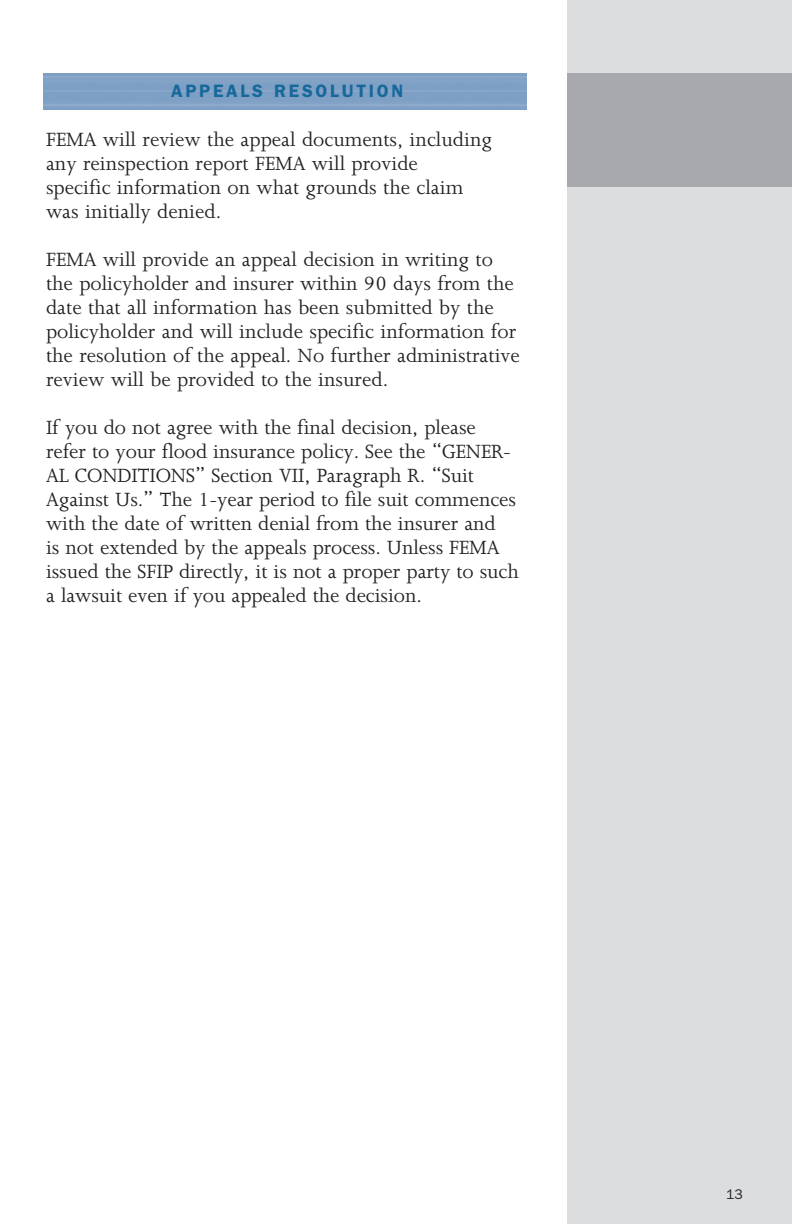
<style>
.page{position:relative;width:792px;height:1224px;background:#fff}
.page>*{position:absolute;margin:0;border:0;box-sizing:border-box;transform-origin:0 0}
.t1{font:22px/24px "Joanna MT Std";color:#231f20}
.t2{font:600 18px "ITC Franklin Gothic Std";letter-spacing:.15em;color:#16689b}
.t3{font:14px "ITC Franklin Gothic Std";color:#231f20}
</style>
<div class="page">
<div style="left:568px;top:0;width:224px;height:1224px;background:#dcdddf"></div>
<div style="left:568px;top:74px;width:224px;height:113px;background:#a8a9ad"></div>
<h1 class="t2" style="left:171px;top:80px;width:234px">APPEALS RESOLUTION</h1>
<p class="t1" style="left:46px;top:128px;width:448px">FEMA will review the appeal documents, including any reinspection report FEMA will provide<br>specific information on what grounds the claim was initially denied.</p>
<p class="t1" style="left:46px;top:248px;width:475px">FEMA will provide an appeal decision in writing to the policyholder and insurer within 90 days from the date that all information has been submitted by the policyholder and will include specific information for the resolution of the appeal. No further administrative review will be provided to the insured.</p>
<p class="t1" style="left:46px;top:416px;width:474px">If you do not agree with the final decision, please refer to your flood insurance policy. See the “GENER-AL CONDITIONS” Section VII, Paragraph R. “Suit Against Us.” The 1-year period to file suit commences with the date of written denial from the insurer and<br>is not extended by the appeals process. Unless FEMA issued the SFIP directly, it is not a proper party to such a lawsuit even if you appealed the decision.</p>
<p class="t3" style="left:726px;top:1186px;width:18px">13</p>
</div>
